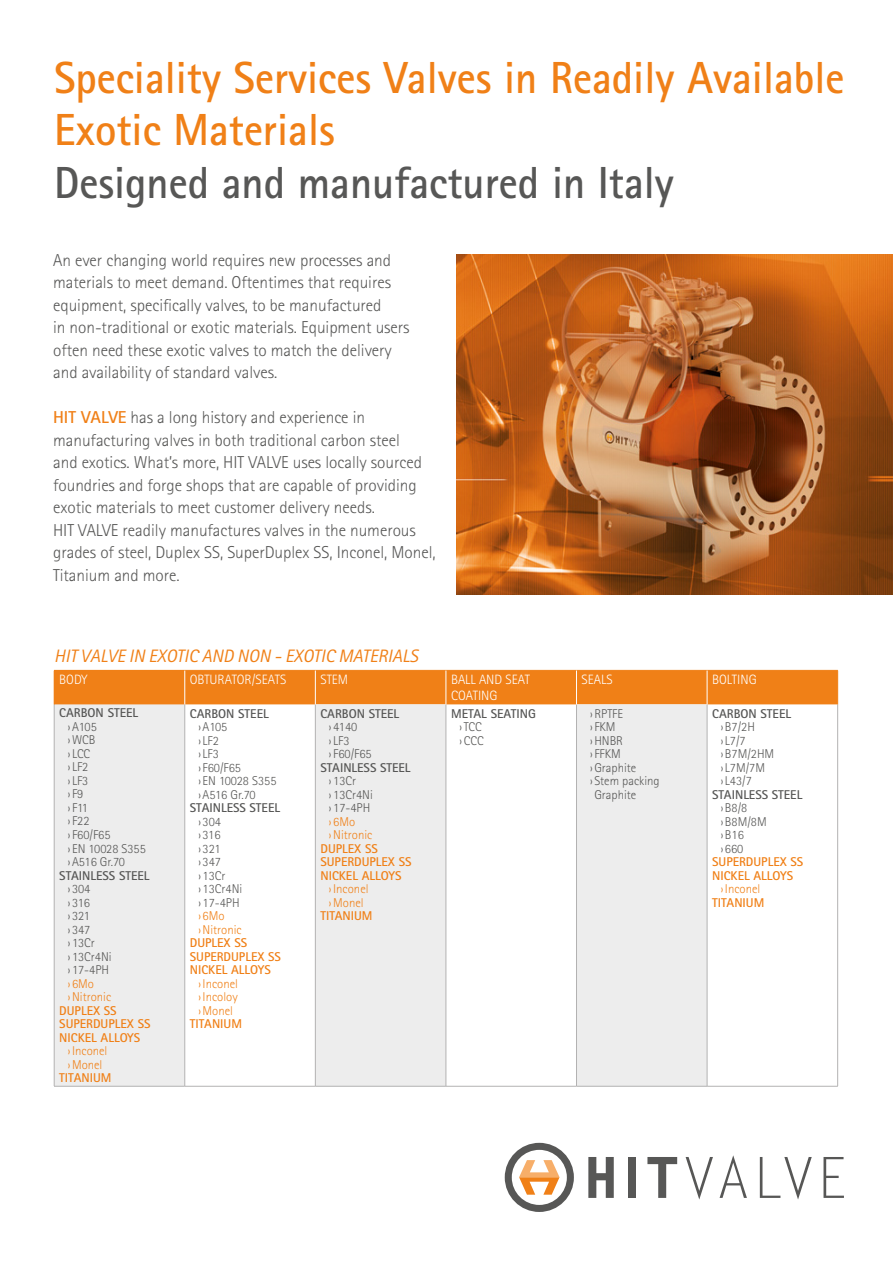
<style>
.page{position:relative;width:893px;height:1263px;background:#fff}
.page>*{position:absolute;margin:0;border:0;box-sizing:border-box;transform-origin:0 0}
.t1{font:700 45px/52.5px "Rotis Sans Serif Std";color:#f08017;scale:.95 1}
.t2{font:700 45px "Rotis Sans Serif Std";color:#575756;scale:.95 1}
.t3{font:italic 18px "Rotis Sans Serif Std";color:#f08017}
.t4{font:300 17.25px/22.5px "Rotis Sans Serif Std";letter-spacing:-.005em;color:#575756}
.t5{font:300 13.5px/16.2px "Rotis Sans Serif Std";color:#fff}
.t6{font:300 12.75px/13.5px "Rotis Sans Serif Std";color:#575756}
.t7{font:700 12.75px/13.5px "Rotis Sans Serif Std";color:#f08017}
.t8{font:700 12.75px "Rotis Sans Serif Std";color:#575756}
.t9{font:300 12.75px/13.5px "Rotis Sans Serif Std";color:#f08017}
.s1{font-weight:700;color:#f08017}
</style>
<div class="page">
<svg style="left:588px;top:1157px;width:26px;height:41px"></svg>
<svg style="left:647px;top:1157px;width:30px;height:41px"></svg>
<svg style="left:720px;top:1155px;width:27px;height:43px"></svg>
<svg style="left:686px;top:1157px;width:27px;height:42px"></svg>
<svg style="left:760px;top:1157px;width:52px;height:42px"></svg>
<svg style="left:823px;top:1157px;width:21px;height:41px"></svg>
<svg style="left:505px;top:1143px;width:69px;height:69px"></svg>
<div style="left:628px;top:1157px;width:8px;height:41px;background:#575756"></div>
<div style="left:54px;top:670px;width:131px;height:34px;background:#f08017"></div>
<div style="left:185px;top:671px;width:652px;height:33px;background:#f08017"></div>
<svg style="left:55px;top:704px;width:652px;height:382px;fill:#ededed"></svg>
<hr style="left:54px;top:704px;width:1px;height:382px;background:#b3b2b2">
<hr style="left:185px;top:704px;width:1px;height:382px;background:#b3b2b2">
<hr style="left:315px;top:704px;width:1px;height:382px;background:#b3b2b2">
<hr style="left:446px;top:704px;width:1px;height:382px;background:#b3b2b2">
<hr style="left:576px;top:704px;width:1px;height:382px;background:#b3b2b2">
<hr style="left:707px;top:704px;width:1px;height:382px;background:#b3b2b2">
<hr style="left:837px;top:704px;width:1px;height:382px;background:#b3b2b2">
<hr style="left:54px;top:1086px;width:131px;height:1px;background:#b3b2b2">
<hr style="left:185px;top:1086px;width:130px;height:1px;background:#b3b2b2">
<hr style="left:315px;top:1086px;width:131px;height:1px;background:#b3b2b2">
<hr style="left:446px;top:1086px;width:130px;height:1px;background:#b3b2b2">
<hr style="left:576px;top:1086px;width:131px;height:1px;background:#b3b2b2">
<hr style="left:707px;top:1086px;width:131px;height:1px;background:#b3b2b2">
<hr style="left:185px;top:670px;width:130px;height:1px;background:#f08017">
<hr style="left:315px;top:670px;width:131px;height:1px;background:#f08017">
<hr style="left:446px;top:670px;width:130px;height:1px;background:#f08017">
<hr style="left:576px;top:670px;width:131px;height:1px;background:#f08017">
<hr style="left:184px;top:670px;width:1px;height:34px;background:#fff">
<hr style="left:315px;top:670px;width:1px;height:34px;background:#fff">
<hr style="left:446px;top:670px;width:1px;height:34px;background:#fff">
<hr style="left:576px;top:670px;width:1px;height:34px;background:#fff">
<hr style="left:707px;top:670px;width:131px;height:1px;background:#f08017">
<hr style="left:837px;top:670px;width:1px;height:34px;background:#f08017">
<hr style="left:707px;top:670px;width:1px;height:34px;background:#fff">
<img style="left:456px;top:254px;width:437px;height:340px">
<h1 class="t1" style="left:54px;top:50px;width:834px">Speciality Services Valves in Readily Available<br>Exotic Materials</h1>
<h1 class="t2" style="left:54px;top:154px;width:654px">Designed and manufactured in Italy</h1>
<p class="t4" style="left:53px;top:249px;width:358px">An ever changing world requires new processes and materials to meet demand. Oftentimes that requires equipment, specifically valves, to be manufactured<br>in non-traditional or exotic materials. Equipment users often need these exotic valves to match the delivery and availability of standard valves.</p>
<p class="t4" style="left:53px;top:406px;width:384px"><span class="s1">HIT VALVE</span> has a long history and experience in manufacturing valves in both traditional carbon steel<br>and exotics. What’s more, HIT VALVE uses locally sourced foundries and forge shops that are capable of providing exotic materials to meet customer delivery needs.<br>HIT VALVE readily manufactures valves in the numerous grades of steel, Duplex SS, SuperDuplex SS, Inconel, Monel, Titanium and more.</p>
<p class="t3" style="left:54px;top:645px;width:366px">HIT VALVE IN EXOTIC AND NON - EXOTIC MATERIALS</p>
<p class="t5" style="left:59px;top:671px;width:30px">BODY</p>
<p class="t5" style="left:190px;top:671px;width:98px">OBTURATOR/SEATS</p>
<p class="t5" style="left:320px;top:671px;width:29px">STEM</p>
<p class="t5" style="left:451px;top:671px;width:81px">BALL AND SEAT<br>COATING</p>
<p class="t5" style="left:582px;top:671px;width:32px">SEALS</p>
<p class="t5" style="left:712px;top:671px;width:46px">BOLTING</p>
<p class="t8" style="left:59px;top:705px;width:80px">CARBON STEEL</p>
<p class="t6" style="left:68px;top:720px;width:80px">›A105<br>›WCB<br>›LCC<br>›LF2<br>›LF3<br>›F9<br>› F11<br>› F22<br>› F60/F65<br>› EN 10028 S355 ›A516 Gr.70</p>
<p class="t8" style="left:59px;top:867px;width:92px">STAINLESS STEEL</p>
<p class="t6" style="left:68px;top:882px;width:45px">› 304<br>› 316<br>› 321<br>› 347<br>› 13Cr<br>› 13Cr4Ni › 17-4PH</p>
<p class="t9" style="left:68px;top:976px;width:45px">› 6Mo ›Nitronic</p>
<p class="t7" style="left:59px;top:1003px;width:93px">DUPLEX SS<br>SUPERDUPLEX SS<br>NICKEL ALLOYS</p>
<p class="t9" style="left:68px;top:1044px;width:41px">› Inconel ›Monel</p>
<p class="t7" style="left:59px;top:1071px;width:54px">TITANIUM</p>
<p class="t8" style="left:190px;top:705px;width:80px">CARBON STEEL</p>
<p class="t6" style="left:198px;top:720px;width:80px">›A105<br>›LF2<br>›LF3<br>› F60/F65<br>› EN 10028 S355 ›A516 Gr.70</p>
<p class="t8" style="left:190px;top:800px;width:92px">STAINLESS STEEL</p>
<p class="t6" style="left:198px;top:814px;width:45px">› 304<br>› 316<br>› 321<br>› 347<br>› 13Cr<br>› 13Cr4Ni › 17-4PH</p>
<p class="t9" style="left:198px;top:909px;width:45px">› 6Mo ›Nitronic</p>
<p class="t7" style="left:190px;top:936px;width:93px">DUPLEX SS<br>SUPERDUPLEX SS<br>NICKEL ALLOYS</p>
<p class="t9" style="left:198px;top:976px;width:41px;text-align:justify">› Inconel › Incoloy ›Monel</p>
<p class="t7" style="left:190px;top:1017px;width:54px">TITANIUM</p>
<p class="t8" style="left:320px;top:705px;width:80px">CARBON STEEL</p>
<p class="t6" style="left:329px;top:720px;width:44px">› 4140 ›LF3<br>› F60/F65</p>
<p class="t8" style="left:320px;top:759px;width:92px">STAINLESS STEEL</p>
<p class="t6" style="left:329px;top:774px;width:45px">› 13Cr<br>› 13Cr4Ni › 17-4PH</p>
<p class="t9" style="left:329px;top:814px;width:45px">› 6Mo ›Nitronic</p>
<p class="t7" style="left:320px;top:841px;width:93px">DUPLEX SS<br>SUPERDUPLEX SS<br>NICKEL ALLOYS</p>
<p class="t9" style="left:329px;top:882px;width:41px">› Inconel ›Monel</p>
<p class="t7" style="left:320px;top:909px;width:54px">TITANIUM</p>
<p class="t8" style="left:451px;top:705px;width:86px">METAL SEATING</p>
<p class="t6" style="left:459px;top:720px;width:26px">›TCC ›CCC</p>
<p class="t8" style="left:712px;top:705px;width:80px">CARBON STEEL</p>
<p class="t6" style="left:721px;top:720px;width:55px">›B7/2H ›L7/7 ›B7M/2HM ›L7M/7M ›L43/7</p>
<p class="t8" style="left:712px;top:786px;width:92px">STAINLESS STEEL</p>
<p class="t6" style="left:721px;top:801px;width:48px">›B8/8 ›B8M/8M ›B16<br>› 660</p>
<p class="t7" style="left:712px;top:855px;width:93px">SUPERDUPLEX SS<br>NICKEL ALLOYS</p>
<p class="t9" style="left:721px;top:882px;width:41px">› Inconel</p>
<p class="t7" style="left:712px;top:895px;width:54px">TITANIUM</p>
<p class="t6" style="left:590px;top:706px;width:35px">›RPTFE</p>
<p class="t6" style="left:590px;top:720px;width:27px">› FKM</p>
<p class="t6" style="left:590px;top:733px;width:35px">›HNBR</p>
<p class="t6" style="left:590px;top:747px;width:32px">› FFKM</p>
<p class="t6" style="left:590px;top:760px;width:48px">›Graphite</p>
<p class="t6" style="left:590px;top:774px;width:71px">› Stem packing</p>
<p class="t6" style="left:594px;top:787px;width:44px">Graphite</p>
</div>
